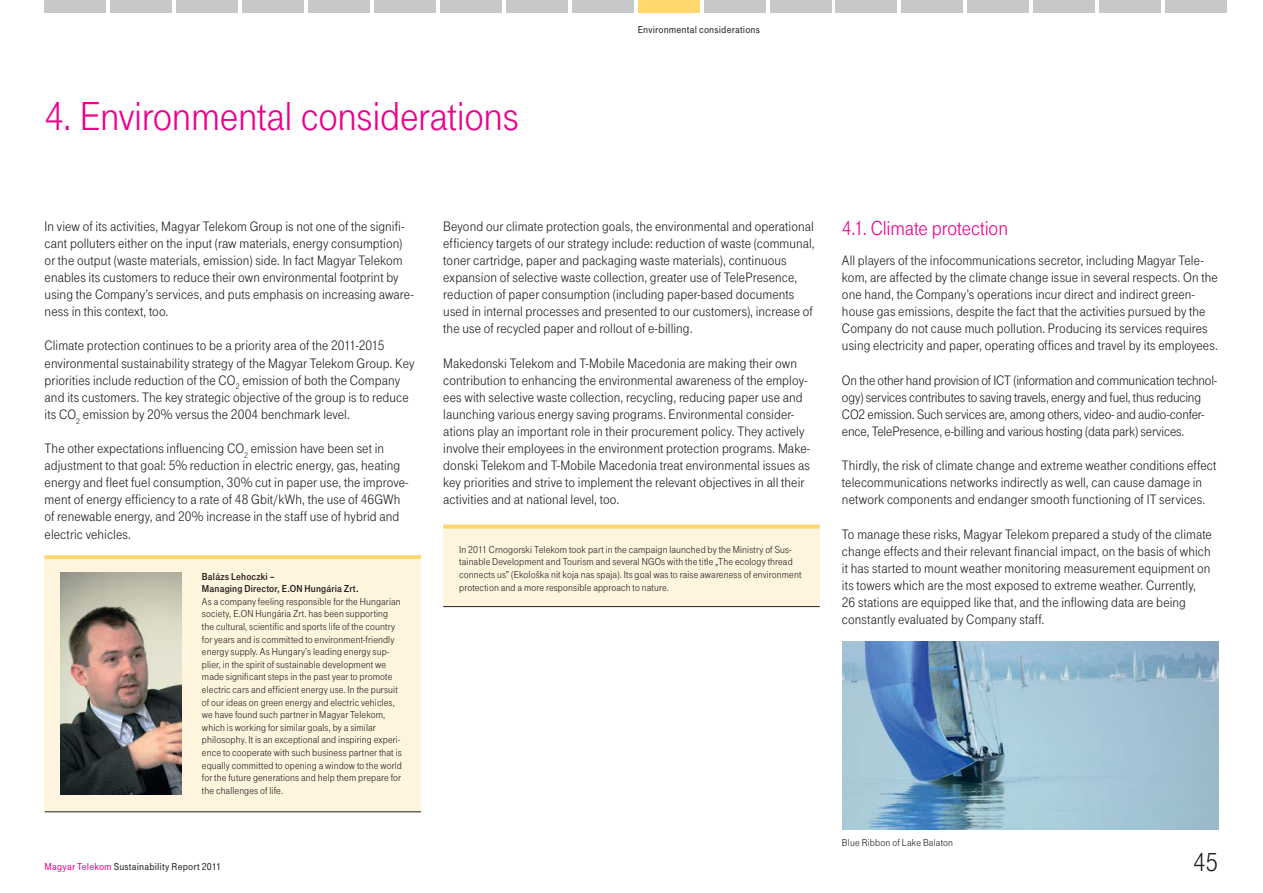
<style>
.page{position:relative;width:1263px;height:893px;background:#fff}
.page>*{position:absolute;margin:0;border:0;box-sizing:border-box;transform-origin:0 0}
.t1{font:42px "Tele Grotesk H Norm";letter-spacing:-.01em;color:#ec008c}
.t2{font:27px "Tele Grotesk H Norm";color:#231f20}
.t3{font:21px "Tele Grotesk H Norm";letter-spacing:-.005em;color:#ec008c}
.t4{font:14.25px/17.1px "Tele Grotesk H Norm";letter-spacing:.005em;color:#231f20}
.t5{font:10.5px/12.6px "Tele Grotesk H Norm";letter-spacing:.01em;color:#231f20}
.t6{font:10.5px "Tele Grotesk H Halb";letter-spacing:.015em;color:#231f20}
.t7{font:700 10.5px/12.6px "Tele Grotesk H";letter-spacing:.015em;color:#231f20}
.s1{color:#ec008c}
</style>
<div class="page">
<div style="left:45px;top:555px;width:376px;height:257px;background:#fff4dd"></div>
<svg style="left:45px;top:555px;width:376px;height:4px;fill:#ffd76d"></svg>
<hr style="left:45px;top:811px;width:376px;height:1px;background:#231f20">
<img style="left:60px;top:573px;width:122px;height:222px">
<div style="left:443px;top:525px;width:377px;height:82px;background:#fff4dd"></div>
<svg style="left:443px;top:525px;width:377px;height:4px;fill:#ffd76d"></svg>
<hr style="left:443px;top:606px;width:377px;height:1px;background:#231f20">
<img style="left:842px;top:641px;width:376px;height:188px">
<div style="left:45px;top:0;width:61px;height:13px;background:#c6c8ca"></div>
<div style="left:111px;top:0;width:61px;height:13px;background:#c6c8ca"></div>
<div style="left:176px;top:0;width:62px;height:13px;background:#c6c8ca"></div>
<div style="left:242px;top:0;width:62px;height:13px;background:#c6c8ca"></div>
<div style="left:308px;top:0;width:62px;height:13px;background:#c6c8ca"></div>
<div style="left:374px;top:0;width:62px;height:13px;background:#c6c8ca"></div>
<div style="left:440px;top:0;width:62px;height:13px;background:#c6c8ca"></div>
<div style="left:506px;top:0;width:62px;height:13px;background:#c6c8ca"></div>
<div style="left:572px;top:0;width:62px;height:13px;background:#c6c8ca"></div>
<div style="left:638px;top:0;width:61px;height:13px;background:#ffd76d"></div>
<div style="left:704px;top:0;width:61px;height:13px;background:#c6c8ca"></div>
<div style="left:770px;top:0;width:61px;height:13px;background:#c6c8ca"></div>
<div style="left:836px;top:0;width:61px;height:13px;background:#c6c8ca"></div>
<div style="left:901px;top:0;width:62px;height:13px;background:#c6c8ca"></div>
<div style="left:967px;top:0;width:62px;height:13px;background:#c6c8ca"></div>
<div style="left:1033px;top:0;width:62px;height:13px;background:#c6c8ca"></div>
<div style="left:1099px;top:0;width:62px;height:13px;background:#c6c8ca"></div>
<div style="left:1165px;top:0;width:62px;height:13px;background:#c6c8ca"></div>
<h1 class="t1" style="left:45px;top:100px;width:476px">4. Environmental considerations</h1>
<p class="t6" style="left:638px;top:25px;width:124px">Environmental considerations</p>
<p class="t4" style="left:45px;top:219px;width:370px">In view of its activities, Magyar Telekom Group is not one of the signifi&shy;cant polluters either on the input (raw materials, energy consumption) or the output (waste materials, emission) side. In fact Magyar Telekom enables its customers to reduce their own environmental footprint by using the Company’s services, and puts emphasis on increasing aware&shy;ness in this context, too.</p>
<p class="t4" style="left:45px;top:338px;width:371px">Climate protection continues to be a priority area of the 2011-2015 environmental sustainability strategy of the Magyar Telekom Group. Key priorities include reduction of the CO<sub>2</sub> emission of both the Company and its customers. The key strategic objective of the group is to reduce its CO<sub>2</sub> emission by 20% versus the 2004 benchmark level.</p>
<p class="t4" style="left:45px;top:441px;width:365px">The other expectations influencing CO<sub>2</sub> emission have been set in adjustment to that goal: 5% reduction in electric energy, gas, heating energy and fleet fuel consumption, 30% cut in paper use, the improve&shy;ment of energy efficiency to a rate of 48 Gbit/kWh, the use of 46GWh of renewable energy, and 20% increase in the staff use of hybrid and electric vehicles.</p>
<p class="t7" style="left:202px;top:571px;width:158px">Balázs Lehoczki –<br>Managing Director, E.ON Hungária Zrt.</p>
<p class="t5" style="left:202px;top:596px;width:202px">As a company feeling responsible for the Hungarian society, E.ON Hungária Zrt. has been supporting the cultural, scientific and sports life of the country for years and is committed to environment-friendly energy supply. As Hungary’s leading energy sup&shy;plier, in the spirit of sustainable development we made significant steps in the past year to promote electric cars and efficient energy use. In the pursuit of our ideas on green energy and electric vehicles, we have found such partner in Magyar Telekom, which is working for similar goals, by a similar philosophy. It is an exceptional and inspiring experi&shy;ence to cooperate with such business partner that is equally committed to opening a window to the world for the future generations and help them prepare for the challenges of life.</p>
<p class="t4" style="left:443px;top:219px;width:373px">Beyond our climate protection goals, the environmental and operational efficiency targets of our strategy include: reduction of waste (communal, toner cartridge, paper and packaging waste materials), continuous expansion of selective waste collection, greater use of TelePresence, reduction of paper consumption (including paper-based documents used in internal processes and presented to our customers), increase of the use of recycled paper and rollout of e-billing.</p>
<p class="t4" style="left:443px;top:355px;width:368px">Makedonski Telekom and T-Mobile Macedonia are making their own contribution to enhancing the environmental awareness of the employ&shy;ees with selective waste collection, recycling, reducing paper use and launching various energy saving programs. Environmental consider&shy;ations play an important role in their procurement policy. They actively involve their employees in the environment protection programs. Make&shy;donski Telekom and T-Mobile Macedonia treat environmental issues as key priorities and strive to implement the relevant objectives in all their activities and at national level, too.</p>
<p class="t5" style="left:459px;top:544px;width:344px">In 2011 Crnogorski Telekom took part in the campaign launched by the Ministry of Sus&shy;tainable Development and Tourism and several NGOs with the title „The ecology thread connects us” (Ekološka nit koja nas spaja). Its goal was to raise awareness of environment protection and a more responsible approach to nature.</p>
<h3 class="t3" style="left:842px;top:220px;width:168px">4.1. Climate protection</h3>
<p class="t4" style="left:842px;top:253px;width:377px">All players of the infocommunications secretor, including Magyar Tele&shy;kom, are affected by the climate change issue in several respects. On the one hand, the Company’s operations incur direct and indirect green&shy;house gas emissions, despite the fact that the activities pursued by the Company do not cause much pollution. Producing its services requires using electricity and paper, operating offices and travel by its employees.</p>
<p class="t4" style="left:842px;top:373px;width:377px">On the other hand provision of ICT (information and communication technol&shy;ogy) services contributes to saving travels, energy and fuel, thus reducing CO2 emission. Such services are, among others, video- and audio-confer&shy;ence, TelePresence, e-billing and various hosting (data park) services.</p>
<p class="t4" style="left:842px;top:458px;width:376px">Thirdly, the risk of climate change and extreme weather conditions effect telecommunications networks indirectly as well, can cause damage in network components and endanger smooth functioning of IT services.</p>
<p class="t4" style="left:842px;top:526px;width:371px">To manage these risks, Magyar Telekom prepared a study of the climate change effects and their relevant financial impact, on the basis of which it has started to mount weather monitoring measurement equipment on its towers which are the most exposed to extreme weather. Currently, 26 stations are equipped like that, and the inflowing data are being constantly evaluated by Company staff.</p>
<p class="t5" style="left:842px;top:837px;width:113px">Blue Ribbon of Lake Balaton</p>
<p class="t6" style="left:45px;top:863px;width:178px"><span class="s1">Magyar Telekom</span> Sustainability Report 2011</p>
<h2 class="t2" style="left:1193px;top:851px;width:27px">45</h2>
</div>
